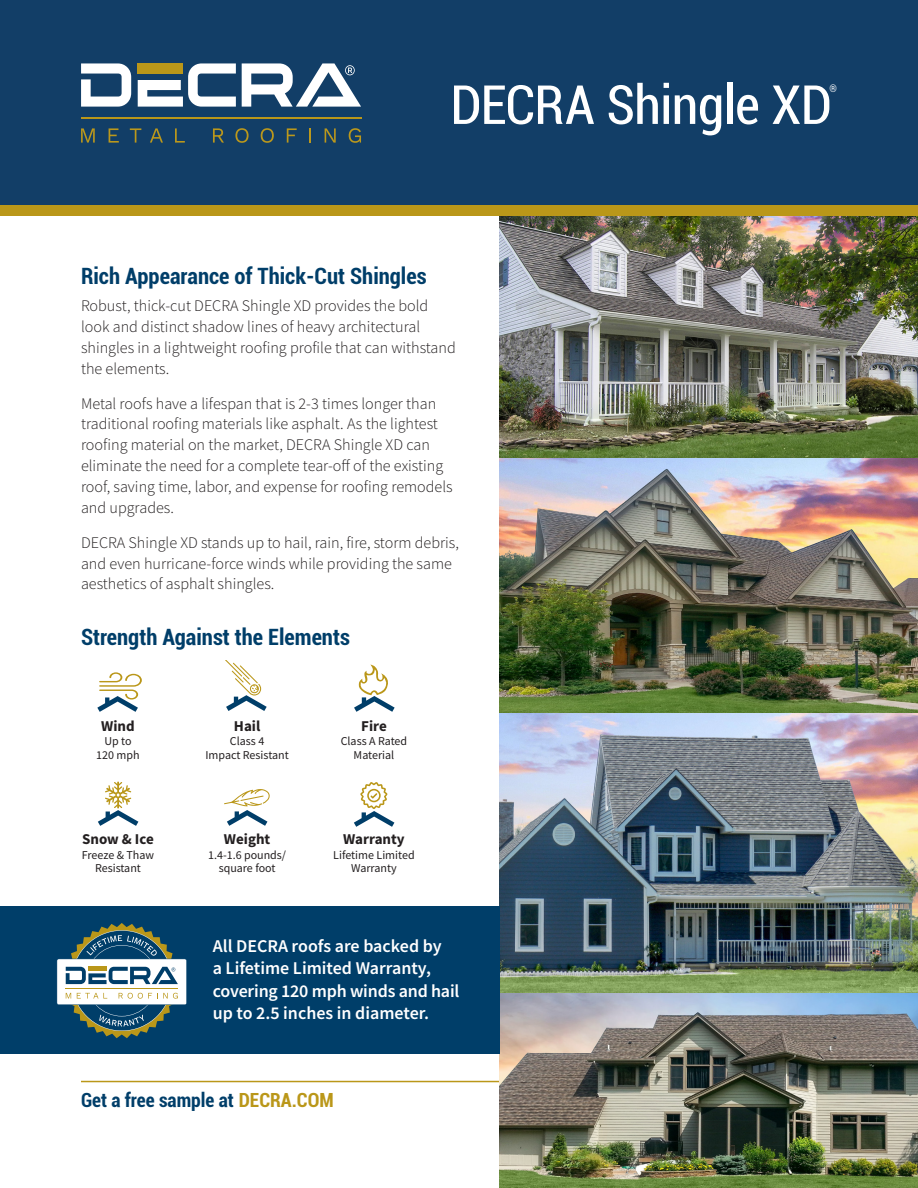
<style>
.page{position:relative;width:918px;height:1188px;background:#fff}
.page>*{position:absolute;margin:0;border:0;box-sizing:border-box;transform-origin:0 0}
.t1{font:condensed 54px "Roboto";letter-spacing:-.015em;color:#fff}
.t2{font:700 condensed 22.5px "Roboto";color:#003e69}
.t3{font:700 condensed 19.5px "Roboto";color:#003e69}
.t4{font:600 18px/22.5px "Source Sans Pro";color:#fff}
.t5{font:300 16.2px/20.9px "Source Sans Pro";color:#231f20}
.t6{font:700 15px "Source Sans Pro";color:#231f20}
.t7{font:12px/13.5px "Source Sans Pro";color:#231f20;text-align:center}
.t8{font:condensed 10.5px "Roboto";color:#fff}
.s1{color:#ba9719}
</style>
<div class="page">
<hr style="left:81px;top:1081px;width:449px;height:1px;background:#ba9719">
<img style="left:500px;top:216px;width:418px;height:972px">
<div style="left:0;top:906px;width:500px;height:147px;background:#003e69"></div>
<svg style="left:57px;top:923px;width:130px;height:115px"></svg>
<div style="left:0;top:0;width:918px;height:209px;background:#123e67"></div>
<svg style="left:81px;top:63px;width:50px;height:44px"></svg>
<svg style="left:138px;top:63px;width:98px;height:44px"></svg>
<svg style="left:242px;top:63px;width:119px;height:44px"></svg>
<svg style="left:81px;top:128px;width:14px;height:15px"></svg>
<svg style="left:109px;top:128px;width:10px;height:15px"></svg>
<svg style="left:130px;top:128px;width:11px;height:15px"></svg>
<svg style="left:150px;top:128px;width:13px;height:15px"></svg>
<svg style="left:175px;top:128px;width:10px;height:15px"></svg>
<svg style="left:213px;top:128px;width:11px;height:15px"></svg>
<svg style="left:235px;top:128px;width:14px;height:15px"></svg>
<svg style="left:261px;top:128px;width:13px;height:15px"></svg>
<svg style="left:287px;top:128px;width:10px;height:15px"></svg>
<svg style="left:309px;top:128px;width:2px;height:15px"></svg>
<svg style="left:325px;top:128px;width:11px;height:15px"></svg>
<svg style="left:349px;top:128px;width:12px;height:15px"></svg>
<hr style="left:81px;top:117px;width:280px;height:1px;background:#ba9719">
<div style="left:0;top:206px;width:918px;height:10px;background:#ba9719"></div>
<svg style="left:97px;top:672px;width:45px;height:40px"></svg>
<svg style="left:354px;top:782px;width:40px;height:45px"></svg>
<svg style="left:98px;top:782px;width:40px;height:44px"></svg>
<svg style="left:224px;top:789px;width:46px;height:37px"></svg>
<svg style="left:226px;top:661px;width:41px;height:50px"></svg>
<svg style="left:354px;top:665px;width:41px;height:47px"></svg>
<p class="t1" style="left:450px;top:67px;width:383px">DECRA Shingle XD</p>
<p class="t8" style="left:830px;top:81px;width:9px">®</p>
<p class="t2" style="left:81px;top:260px;width:347px">Rich Appearance of Thick-Cut Shingles</p>
<p class="t5" style="left:81px;top:295px;width:376px">Robust, thick-cut DECRA Shingle XD provides the bold look and distinct shadow lines of heavy architectural shingles in a lightweight roofing profile that can withstand the elements.</p>
<p class="t5" style="left:81px;top:393px;width:373px">Metal roofs have a lifespan that is 2-3 times longer than traditional roofing materials like asphalt. As the lightest roofing material on the market, DECRA Shingle XD can eliminate the need for a complete tear-off of the existing roof, saving time, labor, and expense for roofing remodels and upgrades.</p>
<p class="t5" style="left:81px;top:532px;width:380px">DECRA Shingle XD stands up to hail, rain, fire, storm debris, and even hurricane-force winds while providing the same aesthetics of asphalt shingles.</p>
<p class="t2" style="left:81px;top:621px;width:270px">Strength Against the Elements</p>
<p class="t6" style="left:101px;top:716px;width:35px">Wind</p>
<p class="t7" style="left:96px;top:734px;width:45px">Up to<br>120 mph</p>
<p class="t6" style="left:82px;top:829px;width:73px">Snow &amp; Ice</p>
<p class="t7" style="left:82px;top:848px;width:74px">Freeze &amp; Thaw<br>Resistant</p>
<p class="t6" style="left:234px;top:716px;width:28px">Hail</p>
<p class="t7" style="left:230px;top:734px;width:36px">Class 4</p>
<p class="t7" style="left:205px;top:748px;width:85px">Impact Resistant</p>
<p class="t6" style="left:224px;top:829px;width:48px">Weight</p>
<p class="t7" style="left:208px;top:848px;width:80px">1.4-1.6 pounds/ square foot</p>
<p class="t6" style="left:361px;top:716px;width:27px">Fire</p>
<p class="t7" style="left:341px;top:734px;width:68px">Class A Rated<br>Material</p>
<p class="t6" style="left:343px;top:829px;width:63px">Warranty</p>
<p class="t7" style="left:333px;top:848px;width:83px">Lifetime Limited</p>
<p class="t7" style="left:351px;top:861px;width:47px">Warranty</p>
<p class="t4" style="left:213px;top:934px;width:248px">All DECRA roofs are backed by<br>a Lifetime Limited Warranty, covering 120 mph winds and hail up to 2.5 inches in diameter.</p>
<p class="t3" style="left:81px;top:1086px;width:254px">Get a free sample at <span class="s1">DECRA.COM</span></p>
</div>
